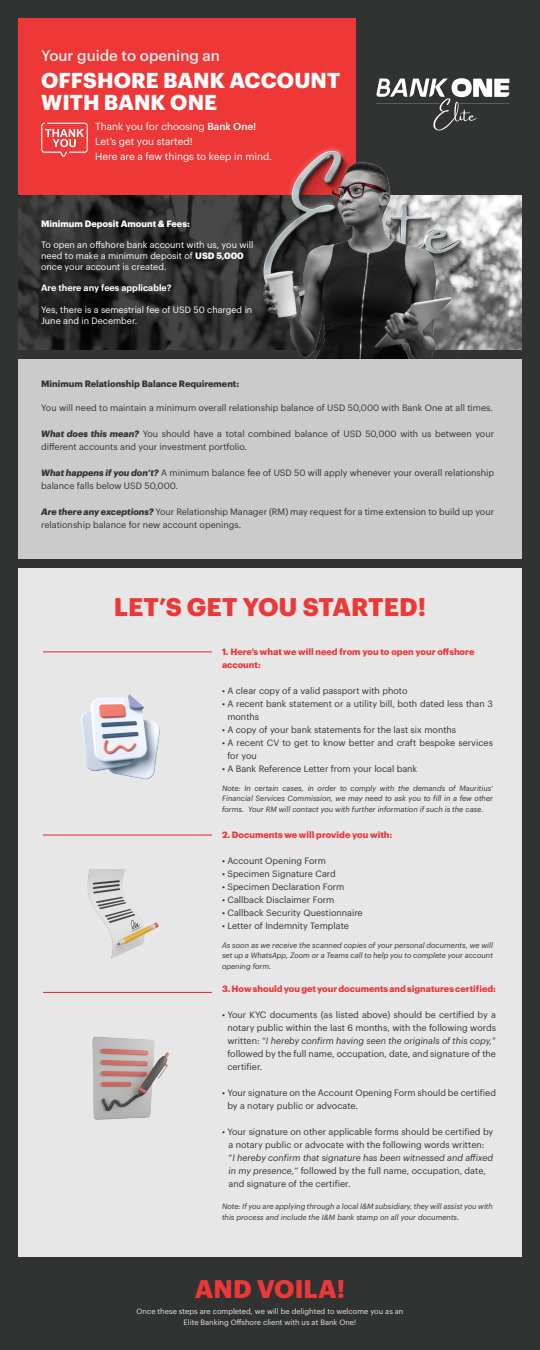
<style>
.page{position:relative;width:540px;height:1350px;background:#313232}
.page>*{position:absolute;margin:0;border:0;box-sizing:border-box;transform-origin:0 0}
.t1{font:700 25px "Graphik";letter-spacing:.005em;color:#ee3838}
.t2{font:700 21.15px/22px "Graphik";letter-spacing:.005em;color:#fff}
.t3{font:500 15px "Graphik";color:#e6e7e6}
.t4{font:10px/15px "Graphik";color:#fff}
.t5{font:9px/13px "Graphik";color:#313232}
.t6{font:9px/10.8px "Graphik";color:#fff}
.t7{font:700 9px/13px "Graphik";color:#ee3838}
.t8{font:700 9px "Graphik";color:#313232}
.t9{font:700 9px "Graphik";color:#fff}
.t10{font:600 9px "Graphik";color:#fff}
.t11{font:italic 7.5px/10.5px "Graphik";color:#313232;text-align:justify}
.t12{font:7.5px/10.5px "Graphik";color:#e6e7e6;text-align:center}
.s1{font-weight:500}
.s2{font-weight:700}
.s3{font-weight:700;font-style:italic}
.s4{font-style:italic}
</style>
<div class="page">
<div style="left:18px;top:568px;width:504px;height:689px;background:#e6e7e6"></div>
<div style="left:18px;top:359px;width:504px;height:200px;background:#cbcbcb"></div>
<div style="left:18px;top:18px;width:338px;height:205px;background:#ee3838"></div>
<img style="left:310px;top:130px;width:132px;height:30px">
<img style="left:18px;top:160px;width:504px;height:199px">
<img style="left:87px;top:869px;width:72px;height:90px">
<img style="left:92px;top:1036px;width:78px;height:84px">
<img style="left:80px;top:694px;width:80px;height:86px">
<hr style="left:43px;top:835px;width:169px;height:1px;background:#ee1f23">
<hr style="left:43px;top:652px;width:169px;height:1px;background:#ee1f23">
<hr style="left:43px;top:992px;width:169px;height:1px;background:#ee1f23">
<svg style="left:376px;top:78px;width:133px;height:52px"></svg>
<hr style="left:460px;top:103px;width:49px;height:1px;background:#fff">
<hr style="left:377px;top:103px;width:62px;height:1px;background:#fff">
<svg style="left:41px;top:123px;width:47px;height:34px"></svg>
<h3 class="t3" style="left:41px;top:44px;width:180px">Your guide to opening an</h3>
<h2 class="t2" style="left:41px;top:67px;width:301px">OFFSHORE BANK ACCOUNT<br>WITH BANK ONE</h2>
<p class="t4" style="left:95px;top:118px;width:178px">Thank you for choosing <span class="s1">Bank One!<br></span>Let’s get you started!<br>Here are a few things to keep in mind.</p>
<p class="t9" style="left:41px;top:216px;width:150px">Minimum Deposit Amount &amp; Fees:</p>
<p class="t6" style="left:41px;top:239px;width:214px">To open an offshore bank account with us, you will need to make a minimum deposit of <span class="s2">USD 5,000 </span>once your account is created.</p>
<p class="t10" style="left:41px;top:281px;width:132px">Are there any fees applicable?</p>
<p class="t6" style="left:41px;top:304px;width:213px">Yes, there is a semestrial fee of USD 50 charged in<br>June and in December.</p>
<p class="t8" style="left:41px;top:377px;width:200px">Minimum Relationship Balance Requirement:</p>
<p class="t5" style="left:41px;top:400px;width:453px">You will need to maintain a minimum overall relationship balance of USD 50,000 with Bank One at all times.</p>
<p class="t5" style="left:41px;top:426px;width:454px"><span class="s3">What does this mean?</span> You should have a total combined balance of USD 50,000 with us between your different accounts and your investment portfolio.</p>
<p class="t5" style="left:41px;top:465px;width:455px"><span class="s3">What happens if you don’t?</span> A minimum balance fee of USD 50 will apply whenever your overall relationship balance falls below USD 50,000.</p>
<p class="t5" style="left:41px;top:504px;width:454px"><span class="s3">Are there any exceptions?</span> Your Relationship Manager (RM) may request for a time extension to build up your relationship balance for new account openings.</p>
<h1 class="t1" style="left:114px;top:588px;width:314px">LET’S GET YOU STARTED!</h1>
<p class="t7" style="left:222px;top:645px;width:254px">1. Here’s what we will need from you to open your offshore account:</p>
<p class="t5" style="left:222px;top:684px;width:187px">• A clear copy of a valid passport with photo</p>
<p class="t5" style="left:227px;top:697px;width:267px;text-indent:-5px">• A recent bank statement or a utility bill, both dated less than 3 months</p>
<p class="t5" style="left:222px;top:723px;width:236px">• A copy of your bank statements for the last six months</p>
<p class="t5" style="left:227px;top:736px;width:267px;text-indent:-5px">• A recent CV to get to know better and craft bespoke services for you</p>
<p class="t5" style="left:222px;top:762px;width:197px">• A Bank Reference Letter from your local bank</p>
<p class="t11" style="left:222px;top:782px;width:273px">Note: In certain cases, in order to comply with the demands of Mauritius’ Financial Services Commission, we may need to ask you to fill in a few other forms. Your RM will contact you with further information if such is the case.</p>
<p class="t7" style="left:222px;top:828px;width:172px">2. Documents we will provide you with:</p>
<p class="t5" style="left:222px;top:854px;width:106px">• Account Opening Form</p>
<p class="t5" style="left:222px;top:867px;width:115px">• Specimen Signature Card</p>
<p class="t5" style="left:222px;top:880px;width:124px">• Specimen Declaration Form</p>
<p class="t5" style="left:222px;top:893px;width:114px">• Callback Disclaimer Form</p>
<p class="t5" style="left:222px;top:906px;width:142px">• Callback Security Questionnaire</p>
<p class="t5" style="left:222px;top:919px;width:129px">• Letter of Indemnity Template</p>
<p class="t11" style="left:222px;top:939px;width:272px">As soon as we receive the scanned copies of your personal documents, we will set up a WhatsApp, Zoom or a Teams call to help you to complete your account opening form.</p>
<p class="t7" style="left:222px;top:982px;width:276px">3. How should you get your documents and signatures certified:</p>
<p class="t5" style="left:227px;top:1008px;width:270px;text-align:justify;text-indent:-5px">• Your KYC documents (as listed above) should be certified by a notary public within the last 6 months, with the following words written: “<span class="s4">I hereby confirm having seen the originals of this copy,</span>” followed by the full name, occupation, date, and signature of the certifier.</p>
<p class="t5" style="left:227px;top:1086px;width:270px;text-indent:-5px">• Your signature on the Account Opening Form should be certified by a notary public or advocate.</p>
<p class="t5" style="left:228px;top:1125px;width:266px;text-indent:-6px">• Your signature on other applicable forms should be certified by a notary public or advocate with the following words written:<br>“<span class="s4">I hereby confirm that signature has been witnessed and affixed in my presence,</span>” followed by the full name, occupation, date, and signature of the certifier.</p>
<p class="t11" style="left:222px;top:1201px;width:272px">Note: If you are applying through a local I&amp;M subsidiary, they will assist you with this process and include the I&amp;M bank stamp on all your documents.</p>
<h1 class="t1" style="left:195px;top:1270px;width:152px">AND VOILA!</h1>
<p class="t12" style="left:137px;top:1306px;width:268px">Once these steps are completed, we will be delighted to welcome you as an<br>Elite Banking Offshore client with us at Bank One!</p>
</div>
